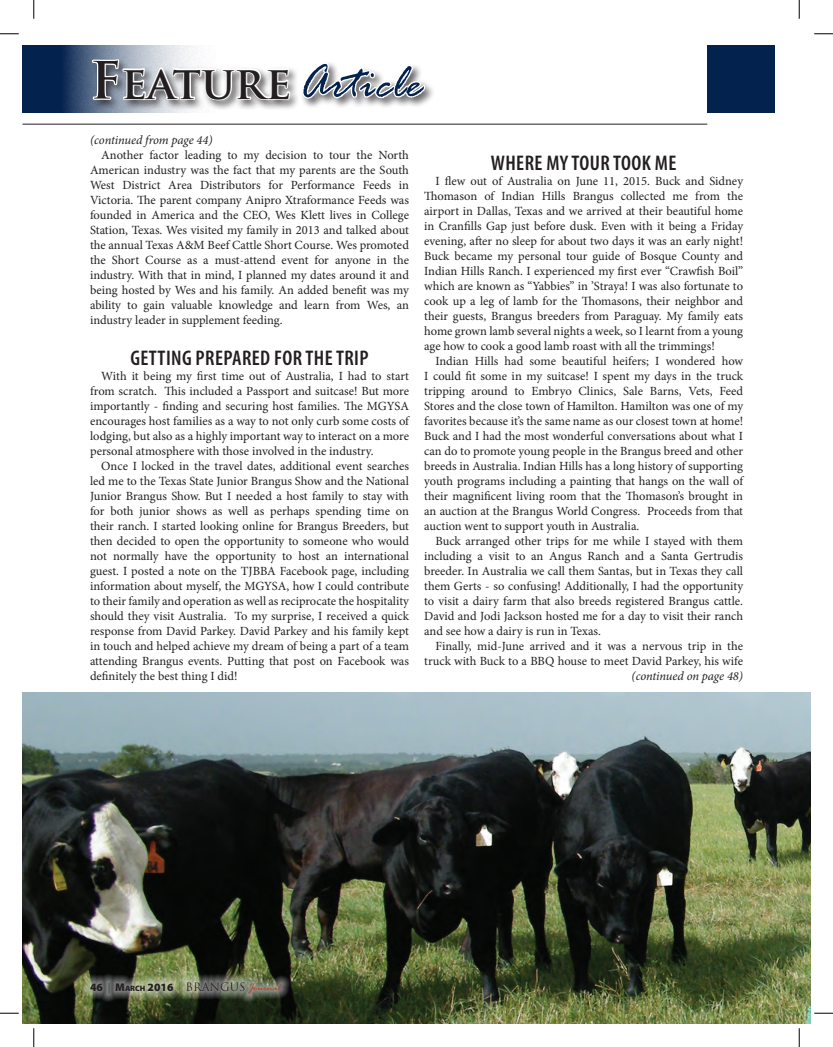
<style>
.page{position:relative;width:833px;height:1047px;background:#fff}
.page>*{position:absolute;margin:0;border:0;box-sizing:border-box;transform-origin:0 0}
.t1{font:italic 50px "Rage";color:#04224e}
.t2{font:600 condensed 21.25px "Myriad Pro";letter-spacing:.02em;color:#231f20}
.t3{font:12.5px/15px "Minion Pro";color:#231f20;text-align:justify}
.t4{font:italic 12.5px "Minion Pro";letter-spacing:-.01em;color:#231f20}
.t5{font:11.25px "Trajan Pro";color:#231f20}
.s1{font-family:"Trajan Pro";font-weight:700;font-style:normal;color:#231f20}
.s2{font-family:"Trajan Pro";font-weight:700;font-style:normal;font-size:45px;color:#231f20}
.s3{font-family:"Myriad Pro";font-weight:900}
.s4{font-family:"Myriad Pro";font-weight:900;color:#57585a}
.s5{font-family:"Myriad Pro";font-weight:900;font-size:7.88px}
.s6{font-family:"Rage";font-style:italic;color:#a7422f}
</style>
<div class="page">
<svg style="left:22px;top:45px;width:69px;height:67px;background:#15315a"></svg>
<div style="left:90px;top:57px;width:346px;height:54px;background:#231f20;opacity:.75"></div>
<svg style="left:91px;top:45px;width:200px;height:79px"></svg>
<svg style="left:300px;top:61px;width:127px;height:50px"></svg>
<hr style="left:22px;top:124px;width:685px;height:1px;background:#231f20">
<div style="left:707px;top:45px;width:67px;height:67px;background:#04224e"></div>
<img style="left:22px;top:692px;width:788px;height:330px">
<img style="left:81px;top:973px;width:210px;height:29px">
<svg style="left:0;top:33px;width:19px;height:2px"></svg>
<svg style="left:814px;top:33px;width:18px;height:2px"></svg>
<svg style="left:0;top:1012px;width:19px;height:1px"></svg>
<svg style="left:814px;top:1012px;width:18px;height:1px"></svg>
<svg style="left:33px;top:0;width:2px;height:19px"></svg>
<svg style="left:33px;top:1028px;width:2px;height:18px"></svg>
<svg style="left:798px;top:0;width:2px;height:19px"></svg>
<svg style="left:798px;top:1028px;width:2px;height:18px"></svg>
<h1 class="t1" style="left:90px;top:56px;width:333px"><span class="s1">F</span><span class="s2">eature</span> Article</h1>
<p class="t4" style="left:90px;top:132px;width:124px">(continued from page 44)</p>
<p class="t3" style="left:90px;top:148px;width:320px;text-indent:11px">Another factor leading to my decision to tour the North American industry was the fact that my parents are the South West District Area Distributors for Performance Feeds in Victoria. The parent company Anipro Xtraformance Feeds was founded in America and the CEO, Wes Klett lives in College Station, Texas. Wes visited my family in 2013 and talked about the annual Texas A&amp;M Beef Cattle Short Course. Wes promoted the Short Course as a must-attend event for anyone in the industry. With that in mind, I planned my dates around it and being hosted by Wes and his family. An added benefit was my ability to gain valuable knowledge and learn from Wes, an industry leader in supplement feeding.</p>
<h2 class="t2" style="left:130px;top:344px;width:223px">GETTING PREPARED FOR THE TRIP</h2>
<p class="t3" style="left:90px;top:368px;width:320px;text-indent:11px">With it being my first time out of Australia, I had to start from scratch. This included a Passport and suitcase! But more importantly - finding and securing host families. The MGYSA encourages host families as a way to not only curb some costs of lodging, but also as a highly important way to interact on a more personal atmosphere with those involved in the industry.</p>
<p class="t3" style="left:90px;top:458px;width:320px;text-indent:11px">Once I locked in the travel dates, additional event searches led me to the Texas State Junior Brangus Show and the National Junior Brangus Show. But I needed a host family to stay with for both junior shows as well as perhaps spending time on their ranch. I started looking online for Brangus Breeders, but then decided to open the opportunity to someone who would not normally have the opportunity to host an international guest. I posted a note on the TJBBA Facebook page, including information about myself, the MGYSA, how I could contribute to their family and operation as well as reciprocate the hospitality should they visit Australia. To my surprise, I received a quick response from David Parkey. David Parkey and his family kept in touch and helped achieve my dream of being a part of a team attending Brangus events. Putting that post on Facebook was definitely the best thing I did!</p>
<h2 class="t2" style="left:490px;top:149px;width:187px">WHERE MY TOUR TOOK ME</h2>
<p class="t3" style="left:424px;top:173px;width:320px;text-indent:11px">I flew out of Australia on June 11, 2015. Buck and Sidney Thomason of Indian Hills Brangus collected me from the airport in Dallas, Texas and we arrived at their beautiful home in Cranfills Gap just before dusk. Even with it being a Friday evening, after no sleep for about two days it was an early night!<br>Buck became my personal tour guide of Bosque County and Indian Hills Ranch. I experienced my first ever “Crawfish Boil” which are known as “Yabbies” in ’Straya! I was also fortunate to cook up a leg of lamb for the Thomasons, their neighbor and their guests, Brangus breeders from Paraguay. My family eats home grown lamb several nights a week, so I learnt from a young age how to cook a good lamb roast with all the trimmings!</p>
<p class="t3" style="left:424px;top:353px;width:320px;text-indent:11px">Indian Hills had some beautiful heifers; I wondered how I could fit some in my suitcase! I spent my days in the truck tripping around to Embryo Clinics, Sale Barns, Vets, Feed Stores and the close town of Hamilton. Hamilton was one of my favorites because it’s the same name as our closest town at home!<br>Buck and I had the most wonderful conversations about what I can do to promote young people in the Brangus breed and other breeds in Australia. Indian Hills has a long history of supporting youth programs including a painting that hangs on the wall of their magnificent living room that the Thomason’s brought in an auction at the Brangus World Congress. Proceeds from that auction went to support youth in Australia.</p>
<p class="t3" style="left:424px;top:533px;width:320px;text-indent:11px">Buck arranged other trips for me while I stayed with them including a visit to an Angus Ranch and a Santa Gertrudis breeder. In Australia we call them Santas, but in Texas they call them Gerts - so confusing! Additionally, I had the opportunity to visit a dairy farm that also breeds registered Brangus cattle.<br>David and Jodi Jackson hosted me for a day to visit their ranch and see how a dairy is run in Texas.</p>
<p class="t3" style="left:424px;top:638px;width:320px;text-align:right">Finally, mid-June arrived and it was a nervous trip in the truck with Buck to a BBQ house to meet David Parkey, his wife</p>
<p class="t4" style="left:631px;top:667px;width:113px">(continued on page 48)</p>
<p class="t5" style="left:90px;top:979px;width:192px"><span class="s3">46</span> <span class="s4">|</span> <span class="s3">M</span><span class="s5">ARCH</span> <span class="s3">2016</span> BRANGUS <span class="s6">Journal</span></p>
</div>
